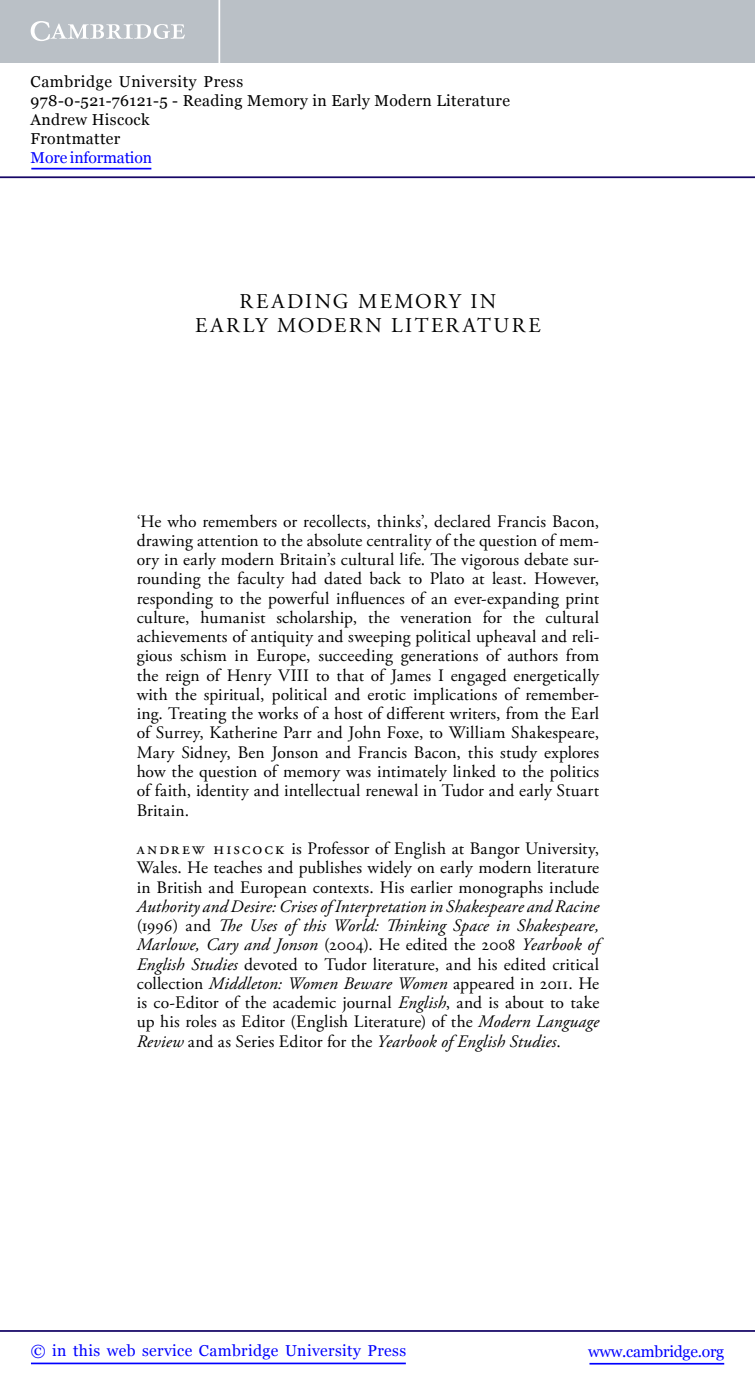
<style>
.page{position:relative;width:755px;height:1390px;background:#fff}
.page>*{position:absolute;margin:0;border:0;box-sizing:border-box;transform-origin:0 0}
.t1{font:21px/24.5px "Adobe Garamond Pro";letter-spacing:.115em;color:#000;text-align:center}
.t2{font:17.5px/19.2px "Adobe Garamond Pro";letter-spacing:-.005em;color:#000;text-align:justify}
.t3{font:italic 17.5px/19.2px "Adobe Garamond Pro";letter-spacing:.005em;color:#000;text-align:justify}
.t4{font:15.75px/18.9px "Georgia";letter-spacing:.025em;color:#000}
.t5{font:15.75px "Georgia";letter-spacing:.025em;color:#00f}
.t6{font:15.75px "Georgia";letter-spacing:-.015em;color:#00f}
.t7{font:15.75px "Georgia";letter-spacing:-.01em;color:#00f}
.s1{font-style:normal}
</style>
<div class="page">
<hr style="left:589px;top:1363px;width:134px;height:1px;background:#00f">
<hr style="left:0;top:1330px;width:754px;height:2px;background:#150666">
<hr style="left:31px;top:1362px;width:374px;height:2px;background:#00f">
<div style="left:0;top:0;width:754px;height:63px;background:#bac0c6"></div>
<svg style="left:31px;top:21px;width:154px;height:20px"></svg>
<hr style="left:218px;top:0;width:2px;height:63px;background:#fff">
<hr style="left:0;top:176px;width:754px;height:2px;background:#150666">
<hr style="left:31px;top:168px;width:120px;height:1px;background:#00f">
<p class="t4" style="left:31px;top:73px;width:480px">Cambridge University Press<br>978-0-521-76121-5 - Reading Memory in Early Modern Literature<br>Andrew Hiscock<br>Frontmatter</p>
<p class="t7" style="left:31px;top:148px;width:123px">More information</p>
<p class="t1" style="left:195px;top:291px;width:347px">READING MEMORY IN<br>EARLY MODERN LITERATURE</p>
<p class="t2" style="left:137px;top:513px;width:464px">‘He who remembers or recollects, thinks’, declared Francis Bacon, drawing attention to the absolute centrality of the question of mem&shy;ory in early modern Britain’s cultural life. The vigorous debate sur&shy;rounding the faculty had dated back to Plato at least. However, responding to the powerful influences of an ever-expanding print culture, humanist scholarship, the veneration for the cultural achievements of antiquity and sweeping political upheaval and reli&shy;gious schism in Europe, succeeding generations of authors from the reign of Henry VIII to that of James I engaged energetically with the spiritual, political and erotic implications of remember&shy;ing. Treating the works of a host of different writers, from the Earl of Surrey, Katherine Parr and John Foxe, to William Shakespeare, Mary Sidney, Ben Jonson and Francis Bacon, this study explores how the question of memory was intimately linked to the politics of faith, identity and intellectual renewal in Tudor and early Stuart Britain.</p>
<p class="t2" style="left:137px;top:840px;width:464px">a ndr ew hiscock is Professor of English at Bangor University, Wales. He teaches and publishes widely on early modern literature in British and European contexts. His earlier monographs include</p>
<p class="t3" style="left:137px;top:898px;width:464px">Authority and Desire: Crises of Interpretation in Shakespeare and Racine <span class="s1">(1996) and</span> The Uses of this World: Thinking Space in Shakespeare, Marlowe, Cary and Jonson <span class="s1">(2004). He edited the 2008</span> Yearbook of English Studies <span class="s1">devoted to Tudor literature, and his edited critical collection</span> Middleton: Women Beware Women <span class="s1">appeared in 2011. He is co-Editor of the academic journal</span> English <span class="s1">, and is about to take up his roles as Editor (English Literature) of the</span> Modern Language Review <span class="s1">and as Series Editor for the</span> Yearbook of English Studies <span class="s1">.</span></p>
<p class="t5" style="left:31px;top:1341px;width:376px">© in this web service Cambridge University Press</p>
<p class="t6" style="left:587px;top:1341px;width:137px">www.cambridge.org</p>
</div>
